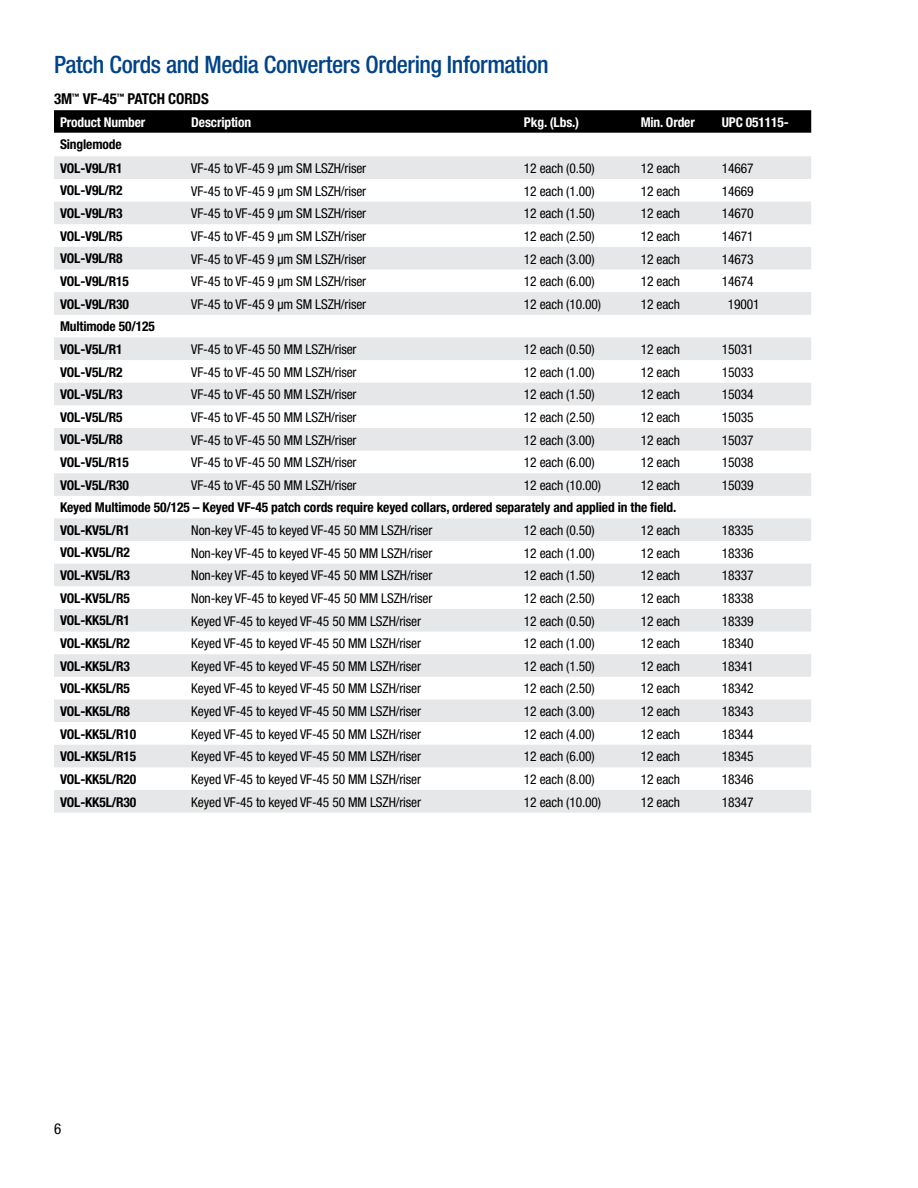
<style>
.page{position:relative;width:918px;height:1188px;background:#fff}
.page>*{position:absolute;margin:0;border:0;box-sizing:border-box;transform-origin:0 0}
.t1{font:500 condensed 24px "Helvetica Neue";letter-spacing:-.015em;color:#004388}
.t2{font:700 condensed 15px "Helvetica Neue";letter-spacing:-.01em;color:#000}
.t3{font:condensed 13.5px "Helvetica Neue";letter-spacing:-.01em;color:#000}
.t4{font:700 condensed 13.5px/23.7px "Helvetica Neue";letter-spacing:-.01em;color:#000}
.t5{font:700 condensed 13.5px "Helvetica Neue";letter-spacing:-.01em;color:#fff}
</style>
<div class="page">
<svg style="left:54px;top:110px;width:757px;height:23px;background:#050505"></svg>
<svg style="left:54px;top:156px;width:757px;height:657px;fill:#e9eaeb"></svg>
<h1 class="t1" style="left:54px;top:50px;width:496px">Patch Cords and Media Converters Ordering Information</h1>
<p class="t2" style="left:54px;top:90px;width:156px">3M<sup>™</sup> VF-45<sup>™</sup> PATCH CORDS</p>
<p class="t5" style="left:60px;top:114px;width:87px">Product Number</p>
<p class="t5" style="left:191px;top:114px;width:61px">Description</p>
<p class="t5" style="left:524px;top:114px;width:57px">Pkg. (Lbs.)</p>
<p class="t5" style="left:641px;top:114px;width:56px">Min. Order</p>
<p class="t5" style="left:722px;top:114px;width:69px">UPC 051115-</p>
<p class="t4" style="left:60px;top:132px;width:64px">Singlemode<br>VOL-V9L/R1</p>
<p class="t3" style="left:191px;top:160px;width:176px">VF-45 to VF-45 9 µm SM LSZH/riser</p>
<p class="t3" style="left:524px;top:160px;width:72px">12 each (0.50)</p>
<p class="t3" style="left:641px;top:160px;width:41px">12 each</p>
<p class="t3" style="left:722px;top:160px;width:33px">14667</p>
<p class="t4" style="left:60px;top:179px;width:64px">VOL-V9L/R2</p>
<p class="t3" style="left:191px;top:183px;width:176px">VF-45 to VF-45 9 µm SM LSZH/riser</p>
<p class="t3" style="left:524px;top:183px;width:72px">12 each (1.00)</p>
<p class="t3" style="left:641px;top:183px;width:41px">12 each</p>
<p class="t3" style="left:722px;top:183px;width:33px">14669</p>
<p class="t4" style="left:60px;top:201px;width:64px">VOL-V9L/R3</p>
<p class="t3" style="left:191px;top:206px;width:176px">VF-45 to VF-45 9 µm SM LSZH/riser</p>
<p class="t3" style="left:524px;top:206px;width:72px">12 each (1.50)</p>
<p class="t3" style="left:641px;top:206px;width:41px">12 each</p>
<p class="t3" style="left:722px;top:206px;width:33px">14670</p>
<p class="t4" style="left:60px;top:224px;width:64px">VOL-V9L/R5</p>
<p class="t3" style="left:191px;top:228px;width:176px">VF-45 to VF-45 9 µm SM LSZH/riser</p>
<p class="t3" style="left:524px;top:228px;width:72px">12 each (2.50)</p>
<p class="t3" style="left:641px;top:228px;width:41px">12 each</p>
<p class="t3" style="left:722px;top:228px;width:33px">14671</p>
<p class="t4" style="left:60px;top:247px;width:64px">VOL-V9L/R8</p>
<p class="t3" style="left:191px;top:251px;width:176px">VF-45 to VF-45 9 µm SM LSZH/riser</p>
<p class="t3" style="left:524px;top:251px;width:72px">12 each (3.00)</p>
<p class="t3" style="left:641px;top:251px;width:41px">12 each</p>
<p class="t3" style="left:722px;top:251px;width:33px">14673</p>
<p class="t4" style="left:60px;top:269px;width:71px">VOL-V9L/R15</p>
<p class="t3" style="left:191px;top:274px;width:176px">VF-45 to VF-45 9 µm SM LSZH/riser</p>
<p class="t3" style="left:524px;top:274px;width:72px">12 each (6.00)</p>
<p class="t3" style="left:641px;top:274px;width:41px">12 each</p>
<p class="t3" style="left:722px;top:274px;width:33px">14674</p>
<p class="t4" style="left:60px;top:292px;width:71px">VOL-V9L/R30</p>
<p class="t3" style="left:191px;top:296px;width:176px">VF-45 to VF-45 9 µm SM LSZH/riser</p>
<p class="t3" style="left:524px;top:296px;width:79px">12 each (10.00)</p>
<p class="t3" style="left:641px;top:296px;width:41px">12 each</p>
<p class="t3" style="left:728px;top:296px;width:33px">19001</p>
<p class="t4" style="left:60px;top:315px;width:97px;line-height:22.6px">Multimode 50/125<br>VOL-V5L/R1</p>
<p class="t3" style="left:191px;top:341px;width:167px">VF-45 to VF-45 50 MM LSZH/riser</p>
<p class="t3" style="left:524px;top:341px;width:72px">12 each (0.50)</p>
<p class="t3" style="left:641px;top:341px;width:41px">12 each</p>
<p class="t3" style="left:722px;top:341px;width:33px">15031</p>
<p class="t4" style="left:60px;top:360px;width:64px">VOL-V5L/R2</p>
<p class="t3" style="left:191px;top:364px;width:167px">VF-45 to VF-45 50 MM LSZH/riser</p>
<p class="t3" style="left:524px;top:364px;width:72px">12 each (1.00)</p>
<p class="t3" style="left:641px;top:364px;width:41px">12 each</p>
<p class="t3" style="left:722px;top:364px;width:33px">15033</p>
<p class="t4" style="left:60px;top:382px;width:64px">VOL-V5L/R3</p>
<p class="t3" style="left:191px;top:387px;width:167px">VF-45 to VF-45 50 MM LSZH/riser</p>
<p class="t3" style="left:524px;top:387px;width:72px">12 each (1.50)</p>
<p class="t3" style="left:641px;top:387px;width:41px">12 each</p>
<p class="t3" style="left:722px;top:387px;width:33px">15034</p>
<p class="t4" style="left:60px;top:405px;width:64px">VOL-V5L/R5</p>
<p class="t3" style="left:191px;top:409px;width:167px">VF-45 to VF-45 50 MM LSZH/riser</p>
<p class="t3" style="left:524px;top:409px;width:72px">12 each (2.50)</p>
<p class="t3" style="left:641px;top:409px;width:41px">12 each</p>
<p class="t3" style="left:722px;top:409px;width:33px">15035</p>
<p class="t4" style="left:60px;top:428px;width:64px">VOL-V5L/R8</p>
<p class="t3" style="left:191px;top:432px;width:167px">VF-45 to VF-45 50 MM LSZH/riser</p>
<p class="t3" style="left:524px;top:432px;width:72px">12 each (3.00)</p>
<p class="t3" style="left:641px;top:432px;width:41px">12 each</p>
<p class="t3" style="left:722px;top:432px;width:33px">15037</p>
<p class="t4" style="left:60px;top:450px;width:71px">VOL-V5L/R15</p>
<p class="t3" style="left:191px;top:455px;width:167px">VF-45 to VF-45 50 MM LSZH/riser</p>
<p class="t3" style="left:524px;top:455px;width:72px">12 each (6.00)</p>
<p class="t3" style="left:641px;top:455px;width:41px">12 each</p>
<p class="t3" style="left:722px;top:455px;width:33px">15038</p>
<p class="t4" style="left:60px;top:473px;width:71px">VOL-V5L/R30</p>
<p class="t3" style="left:191px;top:477px;width:167px">VF-45 to VF-45 50 MM LSZH/riser</p>
<p class="t3" style="left:524px;top:477px;width:79px">12 each (10.00)</p>
<p class="t3" style="left:641px;top:477px;width:41px">12 each</p>
<p class="t3" style="left:722px;top:477px;width:33px">15039</p>
<p class="t4" style="left:60px;top:496px;width:618px;line-height:22.5px">Keyed Multimode 50/125 – Keyed VF-45 patch cords require keyed collars, ordered separately and applied in the field.<br>VOL-KV5L/R1</p>
<p class="t3" style="left:191px;top:522px;width:243px">Non-key VF-45 to keyed VF-45 50 MM LSZH/riser</p>
<p class="t3" style="left:524px;top:522px;width:72px">12 each (0.50)</p>
<p class="t3" style="left:641px;top:522px;width:41px">12 each</p>
<p class="t3" style="left:722px;top:522px;width:33px">18335</p>
<p class="t4" style="left:60px;top:541px;width:71px">VOL-KV5L/R2</p>
<p class="t3" style="left:191px;top:545px;width:243px">Non-key VF-45 to keyed VF-45 50 MM LSZH/riser</p>
<p class="t3" style="left:524px;top:545px;width:72px">12 each (1.00)</p>
<p class="t3" style="left:641px;top:545px;width:41px">12 each</p>
<p class="t3" style="left:722px;top:545px;width:33px">18336</p>
<p class="t4" style="left:60px;top:563px;width:71px">VOL-KV5L/R3</p>
<p class="t3" style="left:191px;top:568px;width:243px">Non-key VF-45 to keyed VF-45 50 MM LSZH/riser</p>
<p class="t3" style="left:524px;top:568px;width:72px">12 each (1.50)</p>
<p class="t3" style="left:641px;top:568px;width:41px">12 each</p>
<p class="t3" style="left:722px;top:568px;width:33px">18337</p>
<p class="t4" style="left:60px;top:586px;width:71px">VOL-KV5L/R5</p>
<p class="t3" style="left:191px;top:590px;width:243px">Non-key VF-45 to keyed VF-45 50 MM LSZH/riser</p>
<p class="t3" style="left:524px;top:590px;width:72px">12 each (2.50)</p>
<p class="t3" style="left:641px;top:590px;width:41px">12 each</p>
<p class="t3" style="left:722px;top:590px;width:33px">18338</p>
<p class="t4" style="left:60px;top:609px;width:72px">VOL-KK5L/R1</p>
<p class="t3" style="left:191px;top:613px;width:231px">Keyed VF-45 to keyed VF-45 50 MM LSZH/riser</p>
<p class="t3" style="left:524px;top:613px;width:72px">12 each (0.50)</p>
<p class="t3" style="left:641px;top:613px;width:41px">12 each</p>
<p class="t3" style="left:722px;top:613px;width:33px">18339</p>
<p class="t4" style="left:60px;top:631px;width:72px">VOL-KK5L/R2</p>
<p class="t3" style="left:191px;top:636px;width:231px">Keyed VF-45 to keyed VF-45 50 MM LSZH/riser</p>
<p class="t3" style="left:524px;top:636px;width:72px">12 each (1.00)</p>
<p class="t3" style="left:641px;top:636px;width:41px">12 each</p>
<p class="t3" style="left:722px;top:636px;width:33px">18340</p>
<p class="t4" style="left:60px;top:654px;width:72px">VOL-KK5L/R3</p>
<p class="t3" style="left:191px;top:658px;width:231px">Keyed VF-45 to keyed VF-45 50 MM LSZH/riser</p>
<p class="t3" style="left:524px;top:658px;width:72px">12 each (1.50)</p>
<p class="t3" style="left:641px;top:658px;width:41px">12 each</p>
<p class="t3" style="left:722px;top:658px;width:33px">18341</p>
<p class="t4" style="left:60px;top:676px;width:72px">VOL-KK5L/R5</p>
<p class="t3" style="left:191px;top:681px;width:231px">Keyed VF-45 to keyed VF-45 50 MM LSZH/riser</p>
<p class="t3" style="left:524px;top:681px;width:72px">12 each (2.50)</p>
<p class="t3" style="left:641px;top:681px;width:41px">12 each</p>
<p class="t3" style="left:722px;top:681px;width:33px">18342</p>
<p class="t4" style="left:60px;top:699px;width:72px">VOL-KK5L/R8</p>
<p class="t3" style="left:191px;top:704px;width:231px">Keyed VF-45 to keyed VF-45 50 MM LSZH/riser</p>
<p class="t3" style="left:524px;top:704px;width:72px">12 each (3.00)</p>
<p class="t3" style="left:641px;top:704px;width:41px">12 each</p>
<p class="t3" style="left:722px;top:704px;width:33px">18343</p>
<p class="t4" style="left:60px;top:722px;width:78px">VOL-KK5L/R10</p>
<p class="t3" style="left:191px;top:726px;width:231px">Keyed VF-45 to keyed VF-45 50 MM LSZH/riser</p>
<p class="t3" style="left:524px;top:726px;width:72px">12 each (4.00)</p>
<p class="t3" style="left:641px;top:726px;width:41px">12 each</p>
<p class="t3" style="left:722px;top:726px;width:33px">18344</p>
<p class="t4" style="left:60px;top:744px;width:78px">VOL-KK5L/R15</p>
<p class="t3" style="left:191px;top:749px;width:231px">Keyed VF-45 to keyed VF-45 50 MM LSZH/riser</p>
<p class="t3" style="left:524px;top:749px;width:72px">12 each (6.00)</p>
<p class="t3" style="left:641px;top:749px;width:41px">12 each</p>
<p class="t3" style="left:722px;top:749px;width:33px">18345</p>
<p class="t4" style="left:60px;top:767px;width:78px">VOL-KK5L/R20</p>
<p class="t3" style="left:191px;top:771px;width:231px">Keyed VF-45 to keyed VF-45 50 MM LSZH/riser</p>
<p class="t3" style="left:524px;top:771px;width:72px">12 each (8.00)</p>
<p class="t3" style="left:641px;top:771px;width:41px">12 each</p>
<p class="t3" style="left:722px;top:771px;width:33px">18346</p>
<p class="t4" style="left:60px;top:790px;width:78px">VOL-KK5L/R30</p>
<p class="t3" style="left:191px;top:794px;width:231px">Keyed VF-45 to keyed VF-45 50 MM LSZH/riser</p>
<p class="t3" style="left:524px;top:794px;width:79px">12 each (10.00)</p>
<p class="t3" style="left:641px;top:794px;width:41px">12 each</p>
<p class="t3" style="left:722px;top:794px;width:33px">18347</p>
</div>
